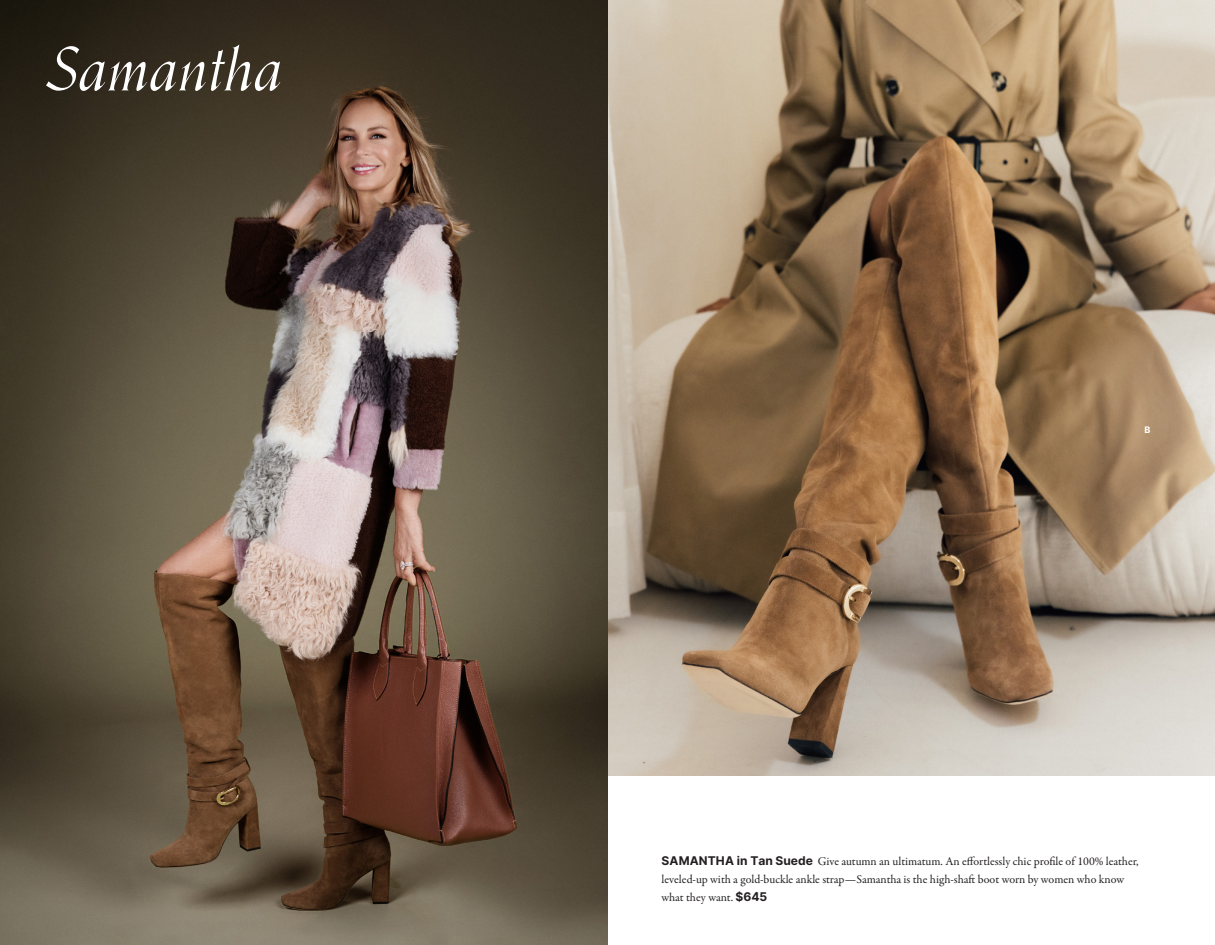
<style>
.page{position:relative;width:1215px;height:945px;background:#fff}
.page>*{position:absolute;margin:0;border:0;box-sizing:border-box;transform-origin:0 0}
.t1{font:italic 60px "Orpheus Pro";letter-spacing:.02em;color:#fff}
.t2{font:12px/18px "Garamond Premr Pro";color:#231f20}
.t3{font:9px "Inter";color:#fff}
.s1{font-family:"Inter"}
</style>
<div class="page">
<img style="left:608px;top:0;width:607px;height:776px">
<img style="left:0;top:0;width:608px;height:945px">
<p class="t1" style="left:48px;top:22px;width:236px">Samantha</p>
<p class="t3" style="left:1145px;top:423px;width:7px">B</p>
<p class="t2" style="left:662px;top:853px;width:479px"><span class="s1">SAMANTHA in Tan Suede</span> Give autumn an ultimatum. An effortlessly chic profile of 100% leather, leveled-up with a gold-buckle ankle strap—Samantha is the high-shaft boot worn by women who know what they want. <span class="s1">$645</span></p>
</div>
